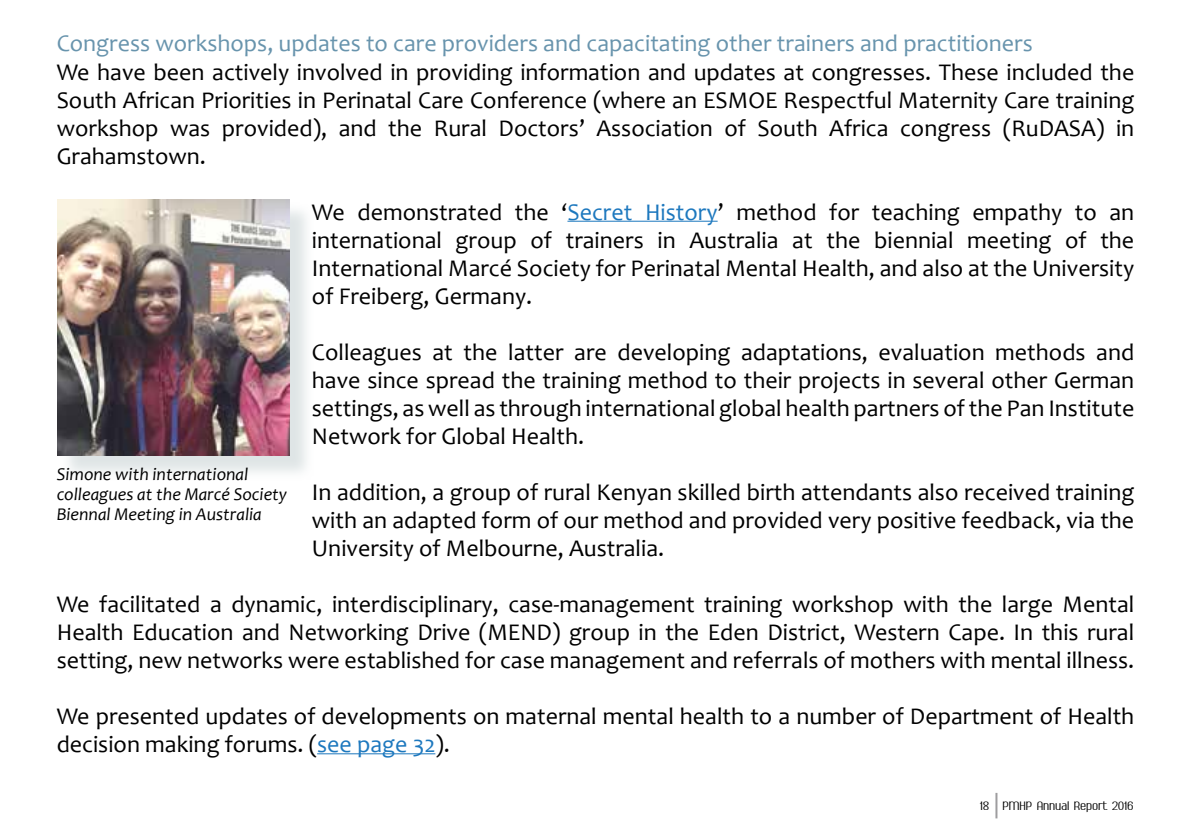
<style>
.page{position:relative;width:1191px;height:840px;background:#fff}
.page>*{position:absolute;margin:0;border:0;box-sizing:border-box;transform-origin:0 0}
.t1{font:24px/28px "Candara";color:#000;text-align:justify}
.t2{font:24px "Candara";color:#6894ad}
.t3{font:italic 18px/20px "Candara";color:#000}
.t4{font:14px "Ambrosia Demo";color:#000}
.s1{color:#1d78be}
</style>
<div class="page">
<hr style="left:567px;top:220px;width:150px;height:1px;background:#1d78be">
<hr style="left:317px;top:752px;width:118px;height:1px;background:#1d78be">
<hr style="left:995px;top:792px;width:2px;height:26px;background:#9e9d9f">
<div style="left:60px;top:202px;width:254px;height:278px;background:#d5ddde;opacity:.75"></div>
<img style="left:57px;top:199px;width:232px;height:256px">
<p class="t2" style="left:57px;top:29px;width:977px">Congress workshops, updates to care providers and capacitating other trainers and practitioners</p>
<p class="t1" style="left:57px;top:57px;width:1079px">We have been actively involved in providing information and updates at congresses. These included the South African Priorities in Perinatal Care Conference (where an ESMOE Respectful Maternity Care training workshop was provided), and the Rural Doctors’ Association of South Africa congress (RuDASA) in Grahamstown.</p>
<p class="t1" style="left:312px;top:197px;width:824px">We demonstrated the ‘<span class="s1">Secret History</span>’ method for teaching empathy to an international group of trainers in Australia at the biennial meeting of the International Marcé Society for Perinatal Mental Health, and also at the University of Freiberg, Germany.</p>
<p class="t1" style="left:312px;top:337px;width:824px">Colleagues at the latter are developing adaptations, evaluation methods and have since spread the training method to their projects in several other German settings, as well as through international global health partners of the Pan Institute Network for Global Health.</p>
<p class="t1" style="left:312px;top:477px;width:824px">In addition, a group of rural Kenyan skilled birth attendants also received training with an adapted form of our method and provided very positive feedback, via the University of Melbourne, Australia.</p>
<p class="t1" style="left:57px;top:589px;width:1079px">We facilitated a dynamic, interdisciplinary, case-management training workshop with the large Mental Health Education and Networking Drive (MEND) group in the Eden District, Western Cape. In this rural setting, new networks were established for case management and referrals of mothers with mental illness.</p>
<p class="t1" style="left:57px;top:701px;width:1079px">We presented updates of developments on maternal mental health to a number of Department of Health decision making forums. (<span class="s1">see page 32</span>).</p>
<p class="t3" style="left:57px;top:464px;width:232px">Simone with international colleagues at the Marcé Society<br>Biennal Meeting in Australia</p>
<p class="t4" style="left:980px;top:800px;width:155px">18 PMHP Annual Report 2016</p>
</div>
